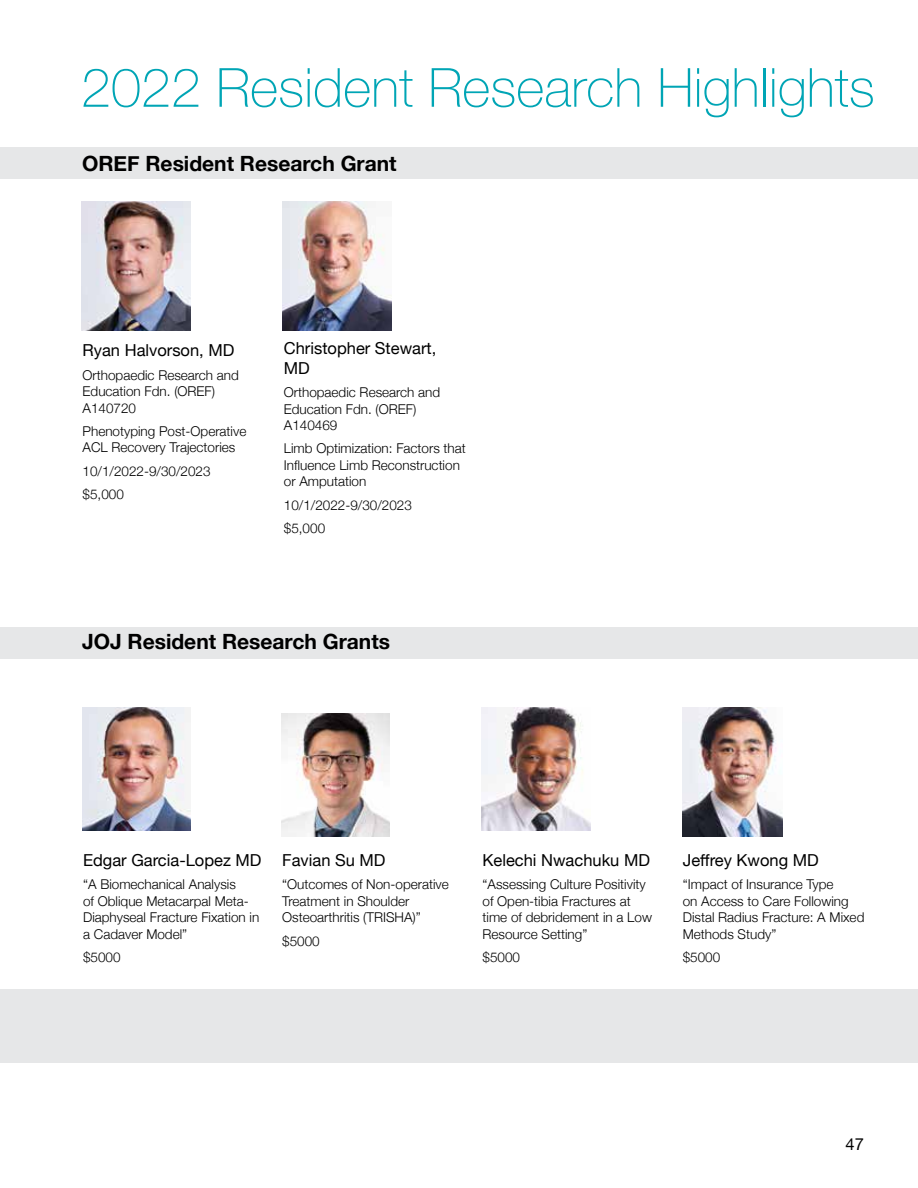
<style>
.page{position:relative;width:918px;height:1188px;background:#fff}
.page>*{position:absolute;margin:0;border:0;box-sizing:border-box;transform-origin:0 0}
.t1{font:100 54px "Helvetica Neue";color:#00a5b5}
.t2{font:700 21px "Helvetica Neue";color:#000}
.t3{font:16.5px/19.8px "Helvetica Neue";color:#000}
.t4{font:300 13.5px/16.5px "Helvetica Neue";color:#000}
</style>
<div class="page">
<div style="left:0;top:628px;width:918px;height:31px;background:#e6e7e8"></div>
<div style="left:0;top:147px;width:918px;height:32px;background:#e6e7e8"></div>
<img style="left:82px;top:201px;width:108px;height:130px">
<img style="left:283px;top:201px;width:108px;height:130px">
<img style="left:482px;top:707px;width:108px;height:123px">
<img style="left:683px;top:707px;width:100px;height:130px">
<img style="left:82px;top:707px;width:109px;height:123px">
<img style="left:281px;top:714px;width:109px;height:123px">
<div style="left:0;top:989px;width:918px;height:74px;background:#e6e7e8"></div>
<h1 class="t1" style="left:81px;top:47px;width:795px">2022 Resident Research Highlights</h1>
<h2 class="t2" style="left:82px;top:147px;width:316px">OREF Resident Research Grant</h2>
<p class="t3" style="left:83px;top:341px;width:153px">Ryan Halvorson, MD</p>
<p class="t4" style="left:83px;top:365px;width:158px">Orthopaedic Research and<br>Education Fdn. (OREF)<br>A140720</p>
<p class="t4" style="left:83px;top:422px;width:165px">Phenotyping Post-Operative<br>ACL Recovery Trajectories</p>
<p class="t4" style="left:83px;top:458px;width:130px;line-height:23.2px">10/1/2022-9/30/2023 $5,000</p>
<p class="t3" style="left:284px;top:339px;width:154px">Christopher Stewart,<br>MD</p>
<p class="t4" style="left:284px;top:383px;width:158px">Orthopaedic Research and<br>Education Fdn. (OREF)<br>A140469</p>
<p class="t4" style="left:284px;top:439px;width:184px">Limb Optimization: Factors that<br>Influence Limb Reconstruction or Amputation</p>
<p class="t4" style="left:284px;top:492px;width:130px;line-height:23.2px">10/1/2022-9/30/2023 $5,000</p>
<h2 class="t2" style="left:82px;top:625px;width:310px">JOJ Resident Research Grants</h2>
<p class="t3" style="left:83px;top:851px;width:180px">Edgar Garcia-Lopez MD</p>
<p class="t4" style="left:83px;top:875px;width:178px">“A Biomechanical Analysis<br>of Oblique Metacarpal Meta-<br>Diaphyseal Fracture Fixation in a Cadaver Model”</p>
<p class="t4" style="left:83px;top:948px;width:39px">$5000</p>
<p class="t3" style="left:282px;top:851px;width:105px">Favian Su MD</p>
<p class="t4" style="left:282px;top:875px;width:168px">“Outcomes of Non-operative<br>Treatment in Shoulder<br>Osteoarthritis (TRISHA)”</p>
<p class="t4" style="left:282px;top:932px;width:39px">$5000</p>
<p class="t3" style="left:483px;top:851px;width:169px">Kelechi Nwachuku MD</p>
<p class="t4" style="left:483px;top:875px;width:171px">“Assessing Culture Positivity of Open-tibia Fractures at time of debridement in a Low<br>Resource Setting”</p>
<p class="t4" style="left:483px;top:948px;width:39px">$5000</p>
<p class="t3" style="left:683px;top:851px;width:138px">Jeffrey Kwong MD</p>
<p class="t4" style="left:683px;top:875px;width:183px">“Impact of Insurance Type<br>on Access to Care Following<br>Distal Radius Fracture: A Mixed<br>Methods Study”</p>
<p class="t4" style="left:683px;top:948px;width:39px">$5000</p>
<p class="t3" style="left:846px;top:1135px;width:20px">47</p>
</div>
